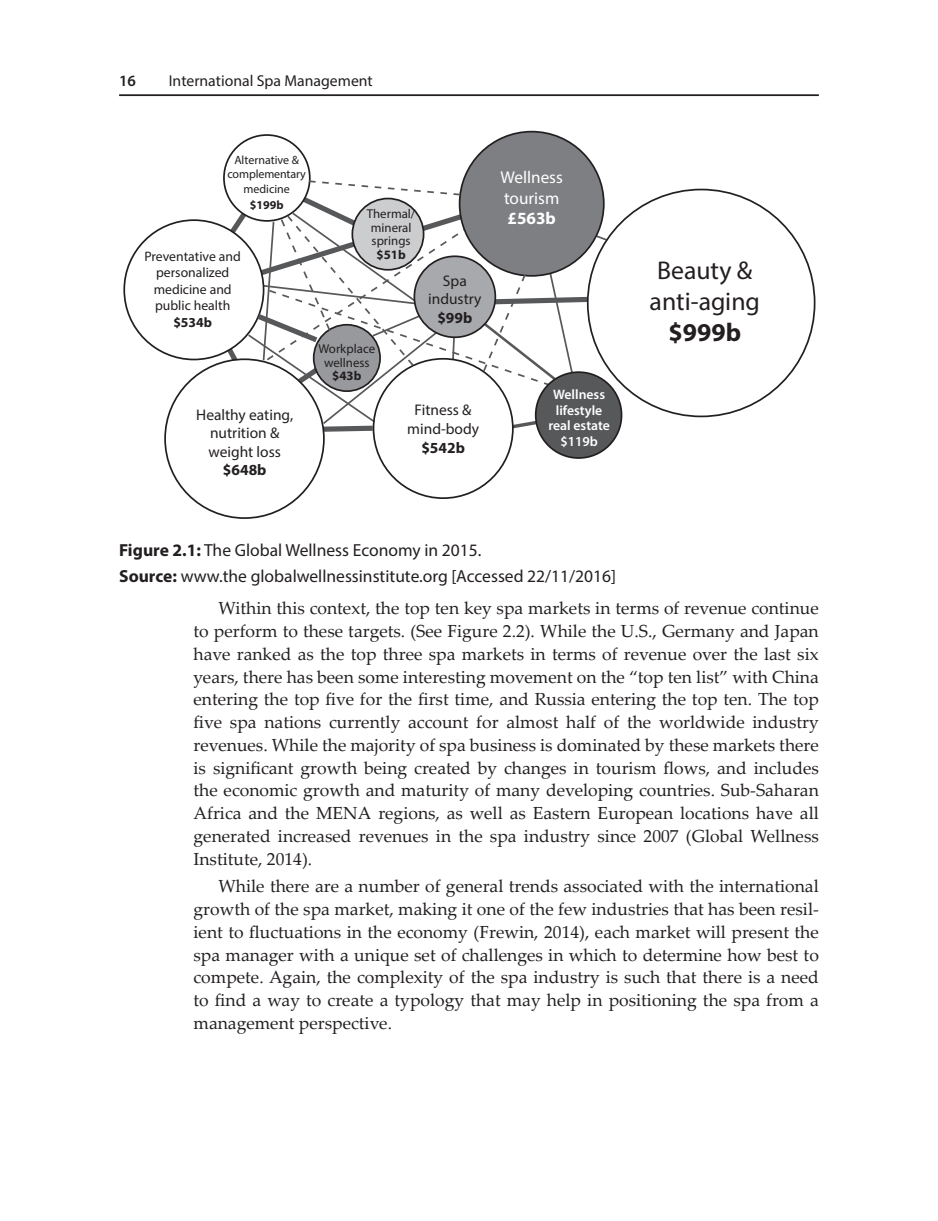
<style>
.page{position:relative;width:938px;height:1221px;background:#fff}
.page>*{position:absolute;margin:0;border:0;box-sizing:border-box;transform-origin:0 0}
.t1{font:25.72px/30.8px "Myriad Pro";color:#231f20}
.t2{font:700 25.72px "Myriad Pro";color:#231f20}
.t3{font:17.5px/22.8px "Palatino Linotype";color:#231f20;text-align:justify}
.t4{font:17.5px/25.9px "Myriad Pro";color:#231f20}
.t5{font:17.15px/20.7px "Myriad Pro";color:#fff}
.t6{font:700 17.15px "Myriad Pro";color:#fff}
.t7{font:15.75px "Myriad Pro";color:#231f20}
.t8{font:600 15.75px "Myriad Pro";color:#231f20}
.t9{font:15.4px/18.6px "Myriad Pro";color:#231f20;text-align:center}
.t10{font:700 15.4px "Myriad Pro";color:#231f20}
.t11{font:13.65px/16.4px "Myriad Pro";color:#231f20;text-align:center}
.t12{font:600 13.65px/15.4px "Myriad Pro";color:#fff;text-align:center}
.t13{font:700 13.65px "Myriad Pro";color:#231f20}
.t14{font:12.78px/13.7px "Myriad Pro";color:#231f20;text-align:center}
.t15{font:700 12.78px "Myriad Pro";color:#231f20}
.t16{font:12.08px/13.7px "Myriad Pro";letter-spacing:-.005em;color:#231f20;text-align:center}
.t17{font:700 12.08px "Myriad Pro";color:#231f20}
.s1{font-weight:700}
</style>
<div class="page">
<hr style="left:119px;top:94px;width:700px;height:2px;background:#231f20">
<div style="left:535px;top:372px;width:86px;height:86px;background:#57585a;border-radius:50%"></div>
<div style="left:459px;top:132px;width:145px;height:144px;background:#7d7f82;border-radius:50%"></div>
<svg style="left:221px;top:179px;width:388px;height:255px"></svg>
<p class="t8" style="left:119px;top:71px;width:18px">16</p>
<p class="t7" style="left:169px;top:71px;width:205px">International Spa Management</p>
<p class="t16" style="left:227px;top:153px;width:80px">Alternative &amp; complementary</p>
<p class="t16" style="left:243px;top:182px;width:48px">medicine</p>
<p class="t17" style="left:250px;top:197px;width:35px">$199b</p>
<p class="t11" style="left:144px;top:248px;width:98px">Preventative and personalized medicine and public health</p>
<p class="t13" style="left:173px;top:313px;width:40px">$534b</p>
<p class="t9" style="left:196px;top:405px;width:98px">Healthy eating, nutrition &amp; weight loss</p>
<p class="t10" style="left:223px;top:460px;width:45px">$648b</p>
<p class="t14" style="left:367px;top:206px;width:50px">Thermal/ mineral springs</p>
<p class="t15" style="left:376px;top:246px;width:31px">$51b</p>
<p class="t14" style="left:318px;top:341px;width:58px">Workplace wellness</p>
<p class="t15" style="left:332px;top:367px;width:31px">$43b</p>
<p class="t9" style="left:428px;top:271px;width:55px">Spa industry</p>
<p class="t10" style="left:437px;top:308px;width:36px">$99b</p>
<p class="t9" style="left:407px;top:401px;width:73px">Fitness &amp; mind-body</p>
<p class="t10" style="left:421px;top:437px;width:45px">$542b</p>
<p class="t5" style="left:500px;top:167px;width:64px">Wellness tourism</p>
<p class="t6" style="left:507px;top:207px;width:50px">£563b</p>
<p class="t12" style="left:548px;top:387px;width:63px">Wellness lifestyle real estate $119b</p>
<h1 class="t1" style="left:649px;top:254px;width:112px">Beauty &amp; anti-aging</h1>
<h1 class="t2" style="left:668px;top:315px;width:74px">$999b</h1>
<p class="t4" style="left:119px;top:536px;width:498px"><span class="s1">Figure 2.1:</span> The Global Wellness Economy in 2015.<br><span class="s1">Source:</span> www.the globalwellnessinstitute.org [Accessed 22/11/2016]</p>
<p class="t3" style="left:193px;top:596px;width:627px;text-indent:25px">Within this context, the top ten key spa markets in terms of revenue continue to perform to these targets. (See Figure 2.2). While the U.S., Germany and Japan have ranked as the top three spa markets in terms of revenue over the last six years, there has been some interesting movement on the “top ten list” with China entering the top five for the first time, and Russia entering the top ten. The top five spa nations currently account for almost half of the worldwide industry revenues. While the majority of spa business is dominated by these markets there is significant growth being created by changes in tourism flows, and includes the economic growth and maturity of many developing countries. Sub-Saharan Africa and the MENA regions, as well as Eastern European locations have all generated increased revenues in the spa industry since 2007 (Global Wellness Institute, 2014).</p>
<p class="t3" style="left:193px;top:874px;width:627px;text-indent:25px">While there are a number of general trends associated with the international growth of the spa market, making it one of the few industries that has been resil&shy;ient to fluctuations in the economy (Frewin, 2014), each market will present the spa manager with a unique set of challenges in which to determine how best to compete. Again, the complexity of the spa industry is such that there is a need to find a way to create a typology that may help in positioning the spa from a management perspective.</p>
</div>
